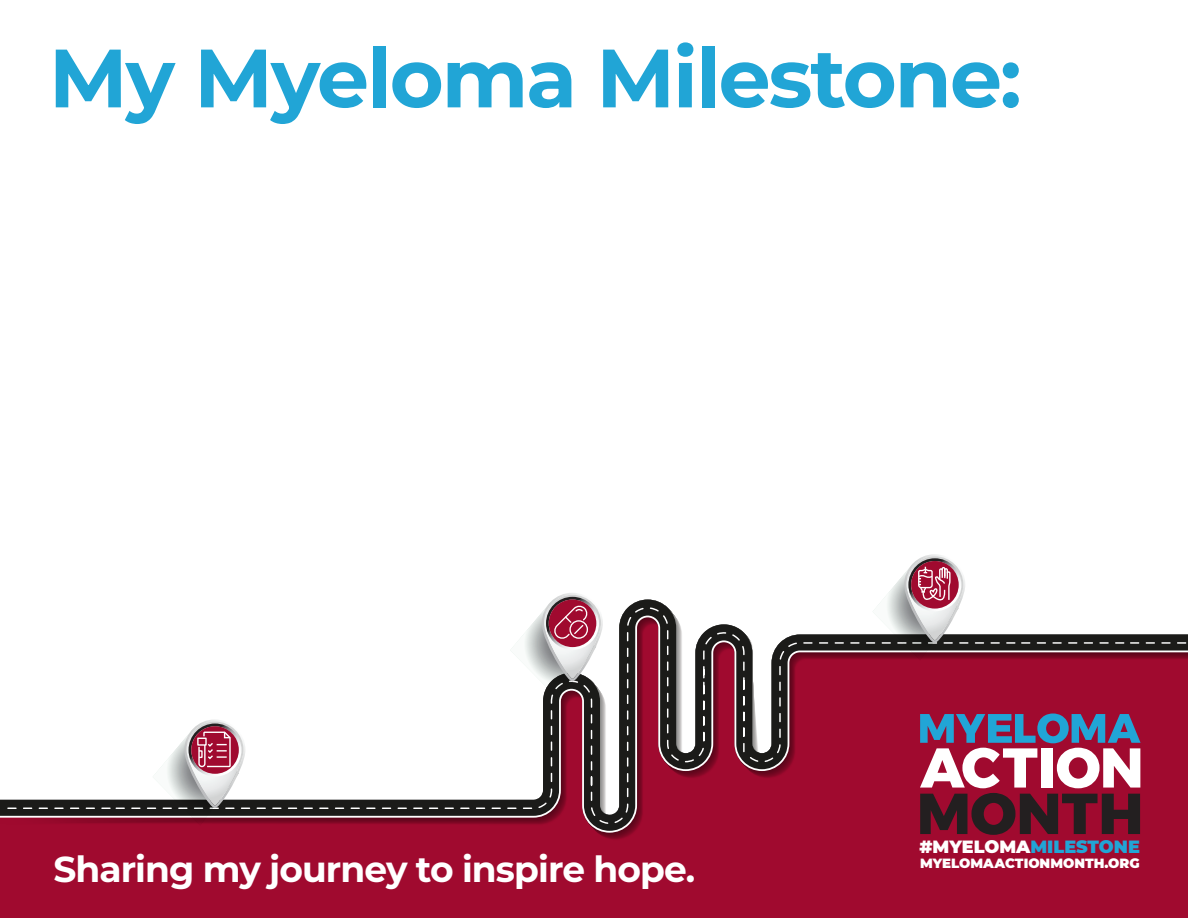
<style>
.page{position:relative;width:1188px;height:918px;background:#fff}
.page>*{position:absolute;margin:0;border:0;box-sizing:border-box;transform-origin:0 0}
.t1{font:700 82.5px "Montserrat";letter-spacing:-.025em;color:#21a5d6}
.t2{font:700 36px "Montserrat";letter-spacing:-.025em;color:#fff}
.t3{font:900 17.7px "Montserrat";color:#21a5d6}
.t4{font:900 13.35px "Montserrat";color:#fff}
.s1{color:#fff}
</style>
<div class="page">
<div style="left:0;top:841px;width:1188px;height:77px;background:#a00a2f"></div>
<svg style="left:0;top:634px;width:1188px;height:199px;background:#a62847"></svg>
<svg style="left:7px;top:607px;width:1179px;height:217px"></svg>
<svg style="left:920px;top:713px;width:221px;height:122px"></svg>
<svg style="left:153px;top:719px;width:92px;height:107px"></svg>
<svg style="left:872px;top:554px;width:93px;height:106px"></svg>
<svg style="left:510px;top:593px;width:93px;height:106px"></svg>
<h1 class="t1" style="left:49px;top:23px;width:974px">My Myeloma Milestone:</h1>
<p class="t2" style="left:53px;top:845px;width:644px">Sharing my journey to inspire hope.</p>
<p class="t3" style="left:920px;top:833px;width:222px"><span class="s1">#MYELOMA</span>MILESTONE</p>
<p class="t4" style="left:920px;top:854px;width:221px">MYELOMAACTIONMONTH.ORG</p>
</div>
